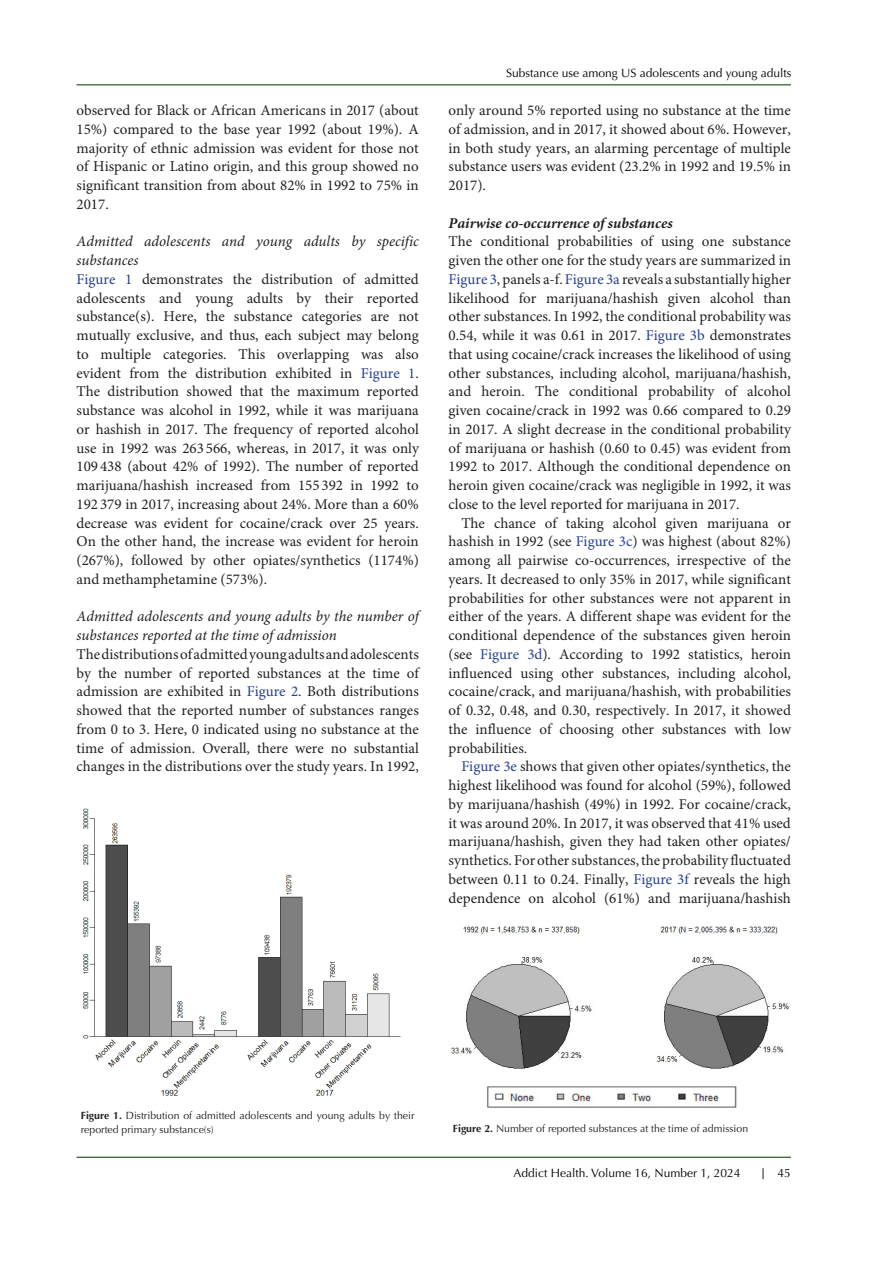
<style>
.page{position:relative;width:893px;height:1263px;background:#fff}
.page>*{position:absolute;margin:0;border:0;box-sizing:border-box;transform-origin:0 0}
.t1{font:15px/18.8px "Minion Pro";color:#231f20;text-align:justify}
.heading_3{font:italic 15px/18.8px "Minion Pro";color:#231f20}
.heading_2{font:italic 700 15px "Minion Pro";color:#231f20}
.t2{font:12px "Optima LT Std";color:#040503}
.t3{font:10.5px/13.5px "Optima LT Std";color:#231f20}
.s1{color:#253f8e}
.s2{font-weight:700}
</style>
<div class="page">
<hr style="left:77px;top:1157px;width:714px;height:1px;background:#030">
<hr style="left:77px;top:84px;width:714px;height:1px;background:#030">
<img style="left:82px;top:808px;width:319px;height:288px">
<img style="left:451px;top:926px;width:339px;height:182px">
<p class="t1" style="left:77px;top:102px;width:344px">observed for Black or African Americans in 2017 (about 15%) compared to the base year 1992 (about 19%). A majority of ethnic admission was evident for those not of Hispanic or Latino origin, and this group showed no significant transition from about 82% in 1992 to 75% in 2017.</p>
<p class="heading_3" style="left:77px;top:232px;width:344px">Admitted adolescents and young adults by specific substances</p>
<p class="t1" style="left:77px;top:270px;width:344px"><span class="s1">Figure 1</span> demonstrates the distribution of admitted adolescents and young adults by their reported substance(s). Here, the substance categories are not mutually exclusive, and thus, each subject may belong to multiple categories. This overlapping was also evident from the distribution exhibited in <span class="s1">Figure 1</span>.<br>The distribution showed that the maximum reported substance was alcohol in 1992, while it was marijuana or hashish in 2017. The frequency of reported alcohol use in 1992 was 263 566, whereas, in 2017, it was only 109 438 (about 42% of 1992). The number of reported marijuana/hashish increased from 155 392 in 1992 to 192 379 in 2017, increasing about 24%. More than a 60% decrease was evident for cocaine/crack over 25 years.<br>On the other hand, the increase was evident for heroin (267%), followed by other opiates/synthetics (1174%) and methamphetamine (573%).</p>
<p class="heading_3" style="left:77px;top:607px;width:344px">Admitted adolescents and young adults by the number of substances reported at the time of admission</p>
<p class="t1" style="left:77px;top:645px;width:344px">The distributions of admitted young adults and adolescents by the number of reported substances at the time of admission are exhibited in <span class="s1">Figure 2</span>. Both distributions showed that the reported number of substances ranges from 0 to 3. Here, 0 indicated using no substance at the time of admission. Overall, there were no substantial changes in the distributions over the study years. In 1992,</p>
<p class="t2" style="left:506px;top:66px;width:287px">Substance use among US adolescents and young adults</p>
<p class="t1" style="left:449px;top:102px;width:344px">only around 5% reported using no substance at the time of admission, and in 2017, it showed about 6%. However, in both study years, an alarming percentage of multiple substance users was evident (23.2% in 1992 and 19.5% in 2017).</p>
<p class="heading_2" style="left:449px;top:212px;width:226px">Pairwise co-occurrence of substances</p>
<p class="t1" style="left:449px;top:233px;width:344px">The conditional probabilities of using one substance given the other one for the study years are summarized in <span class="s1">Figure 3</span>, panels a-f. <span class="s1">Figure 3a</span> reveals a substantially higher likelihood for marijuana/hashish given alcohol than other substances. In 1992, the conditional probability was 0.54, while it was 0.61 in 2017. <span class="s1">Figure 3b</span> demonstrates that using cocaine/crack increases the likelihood of using other substances, including alcohol, marijuana/hashish, and heroin. The conditional probability of alcohol given cocaine/crack in 1992 was 0.66 compared to 0.29 in 2017. A slight decrease in the conditional probability of marijuana or hashish (0.60 to 0.45) was evident from 1992 to 2017. Although the conditional dependence on heroin given cocaine/crack was negligible in 1992, it was close to the level reported for marijuana in 2017.</p>
<p class="t1" style="left:449px;top:514px;width:344px;text-indent:13px">The chance of taking alcohol given marijuana or hashish in 1992 (see <span class="s1">Figure 3c</span>) was highest (about 82%) among all pairwise co-occurrences, irrespective of the years. It decreased to only 35% in 2017, while significant probabilities for other substances were not apparent in either of the years. A different shape was evident for the conditional dependence of the substances given heroin (see <span class="s1">Figure 3d</span>). According to 1992 statistics, heroin influenced using other substances, including alcohol, cocaine/crack, and marijuana/hashish, with probabilities of 0.32, 0.48, and 0.30, respectively. In 2017, it showed the influence of choosing other substances with low probabilities.</p>
<p class="t1" style="left:449px;top:758px;width:344px;text-indent:13px"><span class="s1">Figure 3e</span> shows that given other opiates/synthetics, the highest likelihood was found for alcohol (59%), followed by marijuana/hashish (49%) in 1992. For cocaine/crack, it was around 20%. In 2017, it was observed that 41% used marijuana/hashish, given they had taken other opiates/ synthetics. For other substances, the probability fluctuated between 0.11 to 0.24. Finally, <span class="s1">Figure 3f</span> reveals the high dependence on alcohol (61%) and marijuana/hashish</p>
<p class="t3" style="left:81px;top:1109px;width:335px"><span class="s2">Figure 1.</span> Distribution of admitted adolescents and young adults by their reported primary substance(s)</p>
<p class="t3" style="left:453px;top:1122px;width:297px"><span class="s2">Figure 2.</span> Number of reported substances at the time of admission</p>
<p class="t2" style="left:513px;top:1166px;width:229px">Addict Health. Volume 16, Number 1, 2024</p>
<p class="t2" style="left:778px;top:1166px;width:15px">45</p>
</div>
